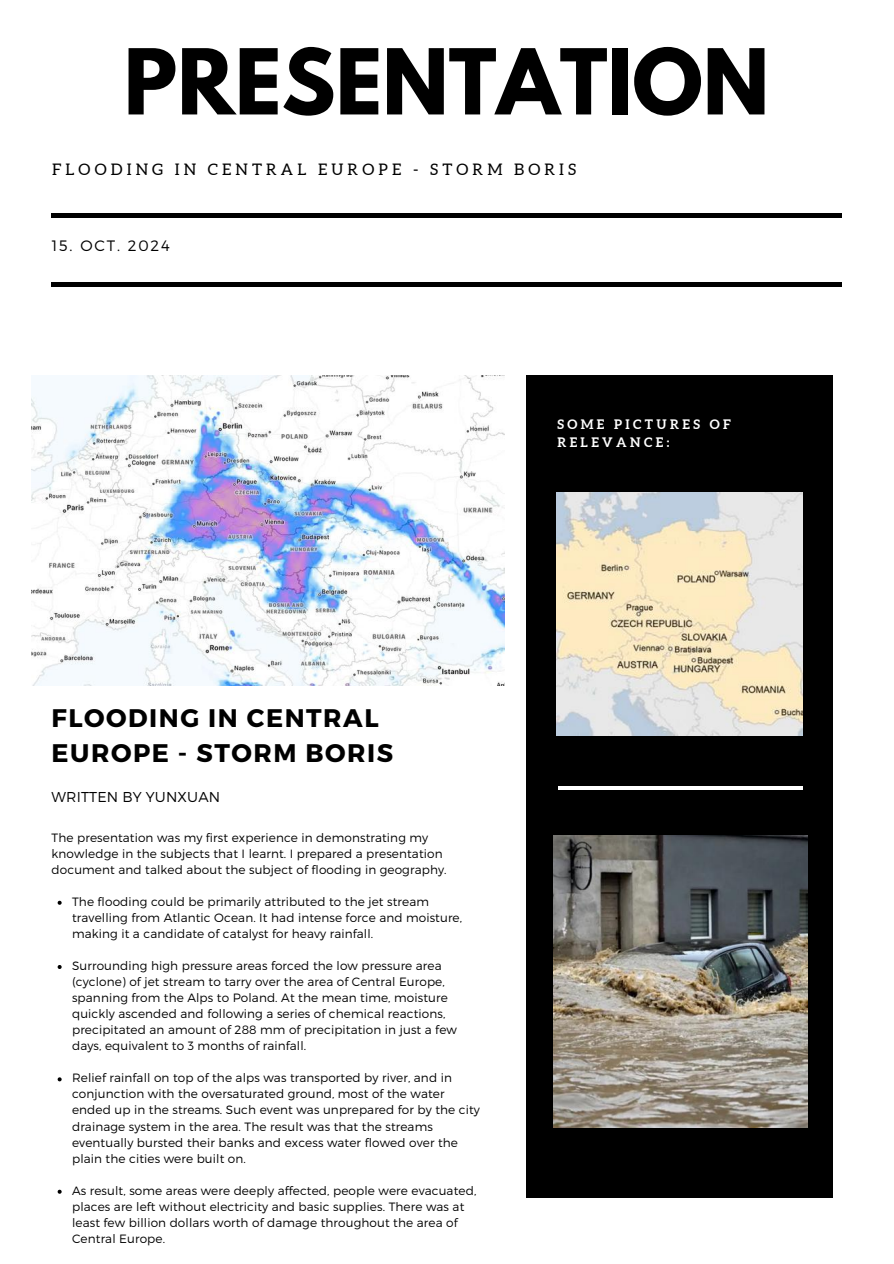
<style>
.page{position:relative;width:894px;height:1264px;background:#fff}
.page>*{position:absolute;margin:0;border:0;box-sizing:border-box;transform-origin:0 0}
.t1{font:700 80.4px "League Spartan";color:#000}
.t2{font:700 25.35px/35px "Montserrat";letter-spacing:.06em;color:#000}
.t3{font:15.9px "Aleo";letter-spacing:.26em;color:#000}
.t4{font:300 15px "Montserrat";letter-spacing:.12em;color:#000}
.t5{font:300 14.25px "Montserrat";letter-spacing:.01em;color:#000}
.t6{font:700 13.05px/18px "Aleo";letter-spacing:.26em;color:#fff}
.t7{font:300 12px/16px "Montserrat";letter-spacing:.01em;color:#000}
</style>
<div class="page">
<hr style="left:52px;top:213px;width:789px;height:4px;background:#000">
<hr style="left:52px;top:283px;width:789px;height:3px;background:#000">
<div style="left:526px;top:375px;width:305px;height:822px;background:#000"></div>
<hr style="left:558px;top:786px;width:244px;height:3px;background:#fff">
<img style="left:556px;top:492px;width:245px;height:244px">
<img style="left:553px;top:836px;width:254px;height:291px">
<img style="left:31px;top:375px;width:473px;height:311px">
<svg style="left:58px;top:900px;width:4px;height:4px"></svg>
<svg style="left:58px;top:965px;width:4px;height:4px"></svg>
<svg style="left:58px;top:1077px;width:4px;height:4px"></svg>
<svg style="left:58px;top:1189px;width:4px;height:4px"></svg>
<h1 class="t1" style="left:124px;top:42px;width:647px">PRESENTATION</h1>
<h3 class="t3" style="left:52px;top:161px;width:525px">FLOODING IN CENTRAL EUROPE - STORM BORIS</h3>
<p class="t4" style="left:52px;top:236px;width:119px">15. OCT. 2024</p>
<p class="t6" style="left:557px;top:415px;width:175px">SOME PICTURES OF<br>RELEVANCE:</p>
<h2 class="t2" style="left:52px;top:699px;width:343px">FLOODING IN CENTRAL<br>EUROPE - STORM BORIS</h2>
<p class="t5" style="left:52px;top:787px;width:170px">WRITTEN BY YUNXUAN</p>
<p class="t7" style="left:52px;top:828px;width:396px">The presentation was my first experience in demonstrating my knowledge in the subjects that I learnt. I prepared a presentation document and talked about the subject of flooding in geography.</p>
<p class="t7" style="left:72px;top:892px;width:391px">The flooding could be primarily attributed to the jet stream travelling from Atlantic Ocean. It had intense force and moisture, making it a candidate of catalyst for heavy rainfall.</p>
<p class="t7" style="left:72px;top:957px;width:386px">Surrounding high pressure areas forced the low pressure area (cyclone) of jet stream to tarry over the area of Central Europe, spanning from the Alps to Poland. At the mean time, moisture quickly ascended and following a series of chemical reactions, precipitated an amount of 288 mm of precipitation in just a few days, equivalent to 3 months of rainfall.</p>
<p class="t7" style="left:72px;top:1069px;width:409px">Relief rainfall on top of the alps was transported by river, and in conjunction with the oversaturated ground, most of the water ended up in the streams. Such event was unprepared for by the city drainage system in the area. The result was that the streams eventually bursted their banks and excess water flowed over the plain the cities were built on.</p>
<p class="t7" style="left:72px;top:1181px;width:405px">As result, some areas were deeply affected, people were evacuated, places are left without electricity and basic supplies. There was at least few billion dollars worth of damage throughout the area of Central Europe.</p>
</div>
